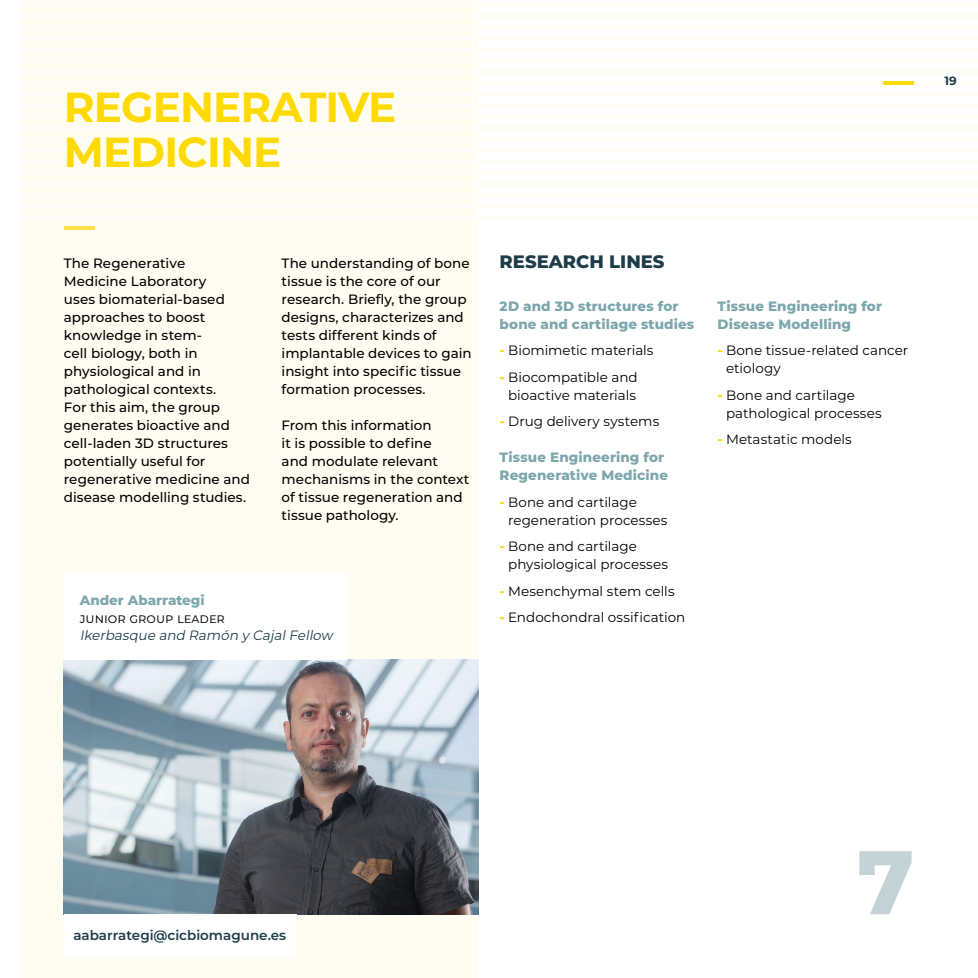
<style>
.page{position:relative;width:978px;height:978px;background:#fff}
.page>*{position:absolute;margin:0;border:0;box-sizing:border-box;transform-origin:0 0}
.t1{font:800 90px "Montserrat";color:#c2d2d5}
.t2{font:700 42px/45px "Montserrat";letter-spacing:-.02em;color:#ffda00}
.t3{font:800 18px "Montserrat";color:#1d3d49}
.t4{font:500 13.5px/18px "Montserrat";color:#000}
.t5{font:13.5px/18px "Montserrat";color:#000}
.t6{font:800 13.5px/18px "Montserrat";letter-spacing:.01em;color:#7da7ad}
.t7{font:italic 13.5px "Montserrat";letter-spacing:-.23em;color:#1d3d49}
.t8{font:600 13.5px "Montserrat";color:#1d3d49}
.t9{font:700 12px "Montserrat";color:#1d3d49}
.s1{font-weight:800;color:#ffda00}
</style>
<div class="page">
<div style="left:21px;top:0;width:457px;height:978px;background:#fffcf1"></div>
<hr style="left:0;top:204px;width:478px;height:4px;background:#fff">
<hr style="left:0;top:182px;width:478px;height:4px;background:#fff">
<hr style="left:0;top:159px;width:478px;height:4px;background:#fff">
<hr style="left:0;top:137px;width:478px;height:4px;background:#fff">
<hr style="left:0;top:115px;width:478px;height:4px;background:#fff">
<hr style="left:0;top:92px;width:478px;height:4px;background:#fff">
<hr style="left:0;top:70px;width:478px;height:4px;background:#fff">
<hr style="left:0;top:48px;width:478px;height:4px;background:#fff">
<hr style="left:0;top:25px;width:478px;height:4px;background:#fff">
<hr style="left:0;top:215px;width:478px;height:4px;background:#fff">
<hr style="left:0;top:193px;width:478px;height:4px;background:#fff">
<hr style="left:0;top:171px;width:478px;height:4px;background:#fff">
<hr style="left:0;top:148px;width:478px;height:4px;background:#fff">
<hr style="left:0;top:126px;width:478px;height:4px;background:#fff">
<hr style="left:0;top:104px;width:478px;height:3px;background:#fff">
<hr style="left:0;top:81px;width:478px;height:4px;background:#fff">
<hr style="left:0;top:59px;width:478px;height:4px;background:#fff">
<hr style="left:0;top:36px;width:478px;height:4px;background:#fff">
<hr style="left:0;top:14px;width:478px;height:4px;background:#fff">
<hr style="left:0;top:3px;width:478px;height:4px;background:#fff">
<hr style="left:478px;top:204px;width:500px;height:4px;background:#fffcf4">
<hr style="left:478px;top:182px;width:500px;height:4px;background:#fffcf4">
<hr style="left:478px;top:159px;width:500px;height:4px;background:#fffcf4">
<hr style="left:478px;top:137px;width:500px;height:4px;background:#fffcf4">
<hr style="left:478px;top:115px;width:500px;height:4px;background:#fffcf4">
<hr style="left:478px;top:92px;width:500px;height:4px;background:#fffcf4">
<hr style="left:478px;top:70px;width:500px;height:4px;background:#fffcf4">
<hr style="left:478px;top:48px;width:500px;height:4px;background:#fffcf4">
<hr style="left:478px;top:25px;width:500px;height:4px;background:#fffcf4">
<hr style="left:478px;top:14px;width:500px;height:4px;background:#fffcf4">
<hr style="left:478px;top:215px;width:500px;height:4px;background:#fffcf4">
<hr style="left:478px;top:193px;width:500px;height:4px;background:#fffcf4">
<hr style="left:478px;top:171px;width:500px;height:4px;background:#fffcf4">
<hr style="left:478px;top:148px;width:500px;height:4px;background:#fffcf4">
<hr style="left:478px;top:126px;width:500px;height:4px;background:#fffcf4">
<hr style="left:478px;top:104px;width:500px;height:3px;background:#fffbed">
<hr style="left:478px;top:81px;width:500px;height:4px;background:#fffcf4">
<hr style="left:478px;top:59px;width:500px;height:4px;background:#fffcf4">
<hr style="left:478px;top:36px;width:500px;height:4px;background:#fffcf4">
<hr style="left:478px;top:3px;width:500px;height:4px;background:#fffcf4">
<hr style="left:64px;top:226px;width:30px;height:4px;background:#ffe045">
<img style="left:64px;top:659px;width:414px;height:255px">
<div style="left:64px;top:574px;width:282px;height:85px;background:#fff"></div>
<div style="left:64px;top:914px;width:232px;height:43px;background:#fff"></div>
<hr style="left:883px;top:81px;width:31px;height:4px;background:#ffda00">
<h2 class="t2" style="left:64px;top:83px;width:334px">REGENERATIVE<br>MEDICINE</h2>
<p class="t4" style="left:64px;top:254px;width:188px">The Regenerative<br>Medicine Laboratory<br>uses biomaterial-based approaches to boost knowledge in stem-<br>cell biology, both in physiological and in pathological contexts.<br>For this aim, the group generates bioactive and cell-laden 3D structures potentially useful for regenerative medicine and disease modelling studies.</p>
<p class="t4" style="left:282px;top:254px;width:191px">The understanding of bone tissue is the core of our research. Briefly, the group designs, characterizes and tests different kinds of implantable devices to gain insight into specific tissue formation processes.</p>
<p class="t4" style="left:282px;top:416px;width:189px">From this information<br>it is possible to define<br>and modulate relevant mechanisms in the context of tissue regeneration and tissue pathology.</p>
<p class="t6" style="left:80px;top:591px;width:126px">Ander Abarrategi</p>
<p class="t5" style="left:80px;top:609px;width:147px">junior group leader</p>
<p class="t7" style="left:80px;top:625px;width:258px">Ikerbasque and Ramón y CajalFellow</p>
<h3 class="t3" style="left:500px;top:249px;width:166px">RESEARCH LINES</h3>
<p class="t6" style="left:500px;top:296px;width:196px">2D and 3D structures for bone and cartilage studies</p>
<p class="t5" style="left:500px;top:341px;width:155px"><span class="s1">-</span> Biomimetic materials</p>
<p class="t5" style="left:500px;top:367px;width:140px;text-align:center"><span class="s1">-</span> Biocompatible and bioactive materials</p>
<p class="t5" style="left:500px;top:412px;width:161px"><span class="s1">-</span> Drug delivery systems</p>
<p class="t6" style="left:500px;top:448px;width:170px">Tissue Engineering for<br>Regenerative Medicine</p>
<p class="t5" style="left:508px;top:492px;width:161px;text-indent:-9px"><span class="s1">-</span> Bone and cartilage regeneration processes</p>
<p class="t5" style="left:508px;top:537px;width:161px;text-indent:-9px"><span class="s1">-</span> Bone and cartilage physiological processes</p>
<p class="t5" style="left:500px;top:581px;width:177px"><span class="s1">-</span> Mesenchymal stem cells</p>
<p class="t5" style="left:500px;top:608px;width:187px"><span class="s1">-</span> Endochondral ossification</p>
<p class="t6" style="left:718px;top:296px;width:166px">Tissue Engineering for<br>Disease Modelling</p>
<p class="t5" style="left:726px;top:341px;width:184px;text-indent:-9px"><span class="s1">-</span> Bone tissue-related cancer etiology</p>
<p class="t5" style="left:726px;top:385px;width:157px;text-indent:-9px"><span class="s1">-</span> Bone and cartilage pathological processes</p>
<p class="t5" style="left:718px;top:430px;width:136px"><span class="s1">-</span> Metastatic models</p>
<p class="t9" style="left:945px;top:72px;width:14px">19</p>
<p class="t8" style="left:73px;top:925px;width:214px">aabarrategi@cicbiomagune.es</p>
<h1 class="t1" style="left:857px;top:816px;width:58px">7</h1>
</div>
